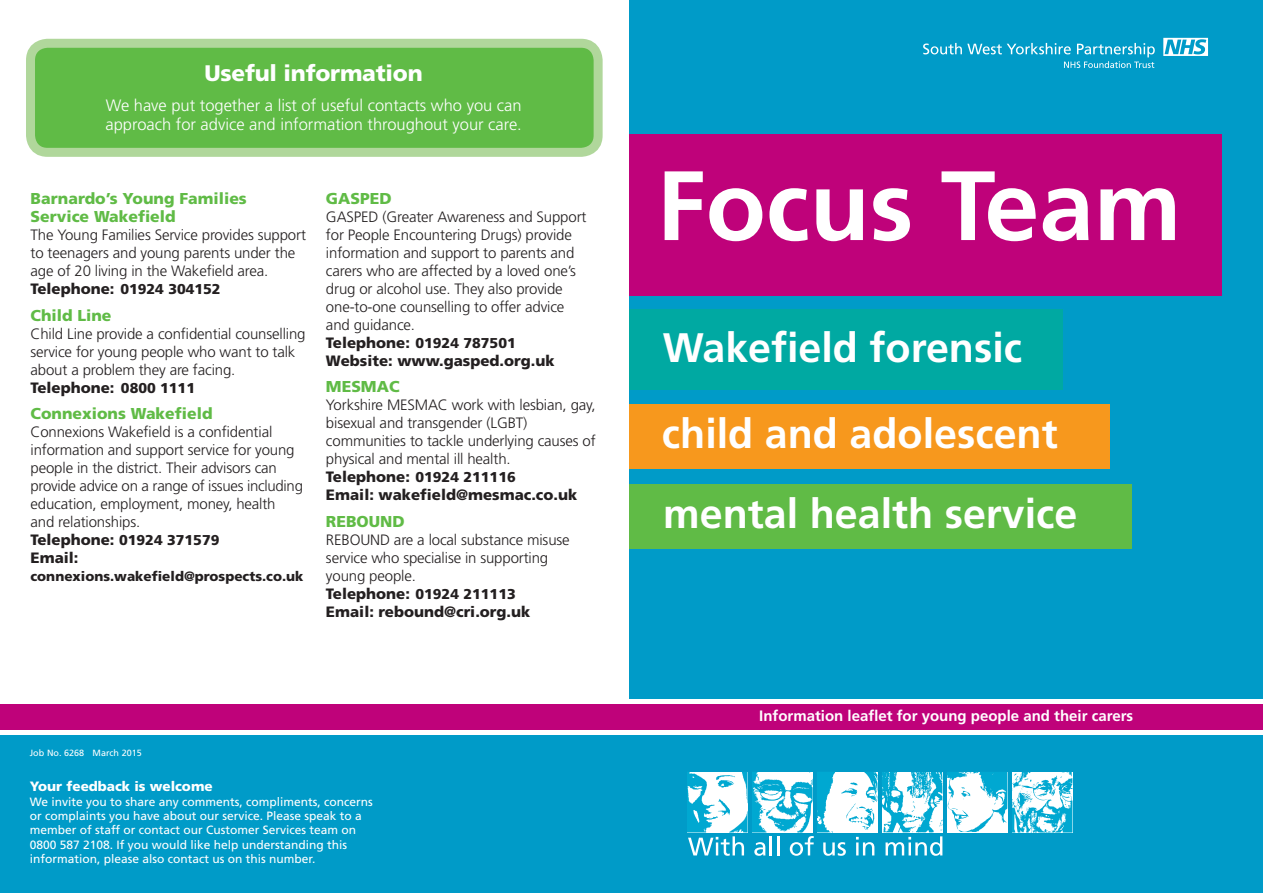
<style>
.page{position:relative;width:1263px;height:893px;background:#fff}
.page>*{position:absolute;margin:0;border:0;box-sizing:border-box;transform-origin:0 0}
.t1{font:700 98.4px "Frutiger";color:#fff}
.t2{font:700 41.25px/86.1px "Frutiger";color:#fff}
.t3{font:900 22.5px "Frutiger";letter-spacing:-.01em;color:#fff}
.t4{font:300 16.5px/19.5px "Frutiger";color:#fff}
.t5{font:900 15.75px/18px "Frutiger";color:#60bb46}
.t6{font:300 15px/18px "Frutiger";letter-spacing:-.01em;color:#231f20}
.t7{font:900 15px "Frutiger";color:#231f20}
.t8{font:700 15px "Frutiger";color:#fff}
.t9{font:900 14.25px "Frutiger";color:#231f20}
.t10{font:900 13.5px "Frutiger";color:#231f20}
.t11{font:900 13.5px "Frutiger";color:#fff}
.t12{font:12px/14.4px "Frutiger";color:#fff}
.t13{font:9px "Frutiger";color:#fff}
.s1{font-size:15px}
.s2{font-weight:900}
.s3{font-weight:900;font-size:14.25px}
</style>
<div class="page">
<div style="left:0;top:736px;width:1263px;height:157px;background:#009bc8"></div>
<div style="left:0;top:704px;width:1263px;height:26px;background:#bf027a"></div>
<div style="left:629px;top:0;width:634px;height:698px;background:#009bc8"></div>
<svg style="left:923px;top:38px;width:285px;height:30px"></svg>
<svg style="left:687px;top:772px;width:385px;height:84px"></svg>
<div style="left:31px;top:43px;width:567px;height:109px;background:#60bb46;border-radius:17px"></div>
<div style="left:26px;top:39px;width:577px;height:118px;border:9px solid #b0d79b;border-radius:17px"></div>
<div style="left:630px;top:134px;width:592px;height:161px;background:#bf027a"></div>
<div style="left:630px;top:309px;width:433px;height:81px;background:#00a9a2"></div>
<div style="left:630px;top:404px;width:480px;height:64px;background:#f7981d"></div>
<div style="left:630px;top:484px;width:502px;height:65px;background:#60bb46"></div>
<h3 class="t3" style="left:205px;top:60px;width:220px">Useful information</h3>
<p class="t4" style="left:106px;top:95px;width:418px">We have put together a list of useful contacts who you can approach for advice and information throughout your care.</p>
<p class="t5" style="left:31px;top:190px;width:218px">Barnardo’s Young Families<br>Service Wakefield</p>
<p class="t6" style="left:31px;top:226px;width:277px">The Young Families Service provides support to teenagers and young parents under the age of 20 living in the Wakefield area.</p>
<p class="t9" style="left:31px;top:281px;width:192px"><span class="s1">Telephone:</span> 01924 304152</p>
<p class="t5" style="left:31px;top:306px;width:83px">Child Line</p>
<p class="t6" style="left:31px;top:325px;width:277px">Child Line provide a confidential counselling service for young people who want to talk about a problem they are facing.<br><span class="s2">Telephone:</span> <span class="s3">0800 1111</span></p>
<p class="t5" style="left:31px;top:405px;width:183px">Connexions Wakefield</p>
<p class="t6" style="left:31px;top:423px;width:274px">Connexions Wakefield is a confidential information and support service for young people in the district. Their advisors can provide advice on a range of issues including education, employment, money, health and relationships.</p>
<p class="t9" style="left:31px;top:532px;width:190px"><span class="s1">Telephone:</span> 01924 371579</p>
<p class="t7" style="left:31px;top:549px;width:49px">Email:</p>
<p class="t10" style="left:31px;top:568px;width:274px">connexions.wakefield@prospects.co.uk</p>
<p class="t5" style="left:326px;top:189px;width:67px">GASPED</p>
<p class="t6" style="left:326px;top:207px;width:262px">GASPED (Greater Awareness and Support for People Encountering Drugs) provide information and support to parents and carers who are affected by a loved one’s drug or alcohol use. They also provide one-to-one counselling to offer advice and guidance.</p>
<p class="t9" style="left:326px;top:334px;width:191px"><span class="s1">Telephone:</span> 01924 787501</p>
<p class="t7" style="left:326px;top:351px;width:230px">Website: www.gasped.org.uk</p>
<p class="t5" style="left:326px;top:377px;width:75px">MESMAC</p>
<p class="t6" style="left:326px;top:396px;width:271px">Yorkshire MESMAC work with lesbian, gay, bisexual and transgender (LGBT) communities to tackle underlying causes of physical and mental ill health.</p>
<p class="t9" style="left:326px;top:469px;width:191px"><span class="s1">Telephone:</span> 01924 211116</p>
<p class="t7" style="left:326px;top:486px;width:253px">Email: wakefield@mesmac.co.uk</p>
<p class="t5" style="left:326px;top:512px;width:80px">REBOUND</p>
<p class="t6" style="left:326px;top:530px;width:245px">REBOUND are a local substance misuse service who specialise in supporting young people.</p>
<p class="t9" style="left:326px;top:585px;width:191px"><span class="s1">Telephone:</span> 01924 211113</p>
<p class="t7" style="left:326px;top:602px;width:206px">Email: rebound@cri.org.uk</p>
<p class="t13" style="left:30px;top:748px;width:114px">Job No. 6268 March 2015</p>
<p class="t11" style="left:30px;top:778px;width:184px">Your feedback is welcome</p>
<p class="t12" style="left:30px;top:794px;width:345px">We invite you to share any comments, compliments, concerns or complaints you have about our service. Please speak to a member of staff or contact our Customer Services team on 0800 587 2108. If you would like help understanding this information, please also contact us on this number.</p>
<h1 class="t1" style="left:657px;top:148px;width:526px">Focus Team</h1>
<h2 class="t2" style="left:662px;top:304px;width:397px">Wakefield forensic child and adolescent</h2>
<h2 class="t2" style="left:663px;top:470px;width:416px">mental health service</h2>
<p class="t8" style="left:759px;top:707px;width:375px">Information leaflet for young people and their carers</p>
</div>
